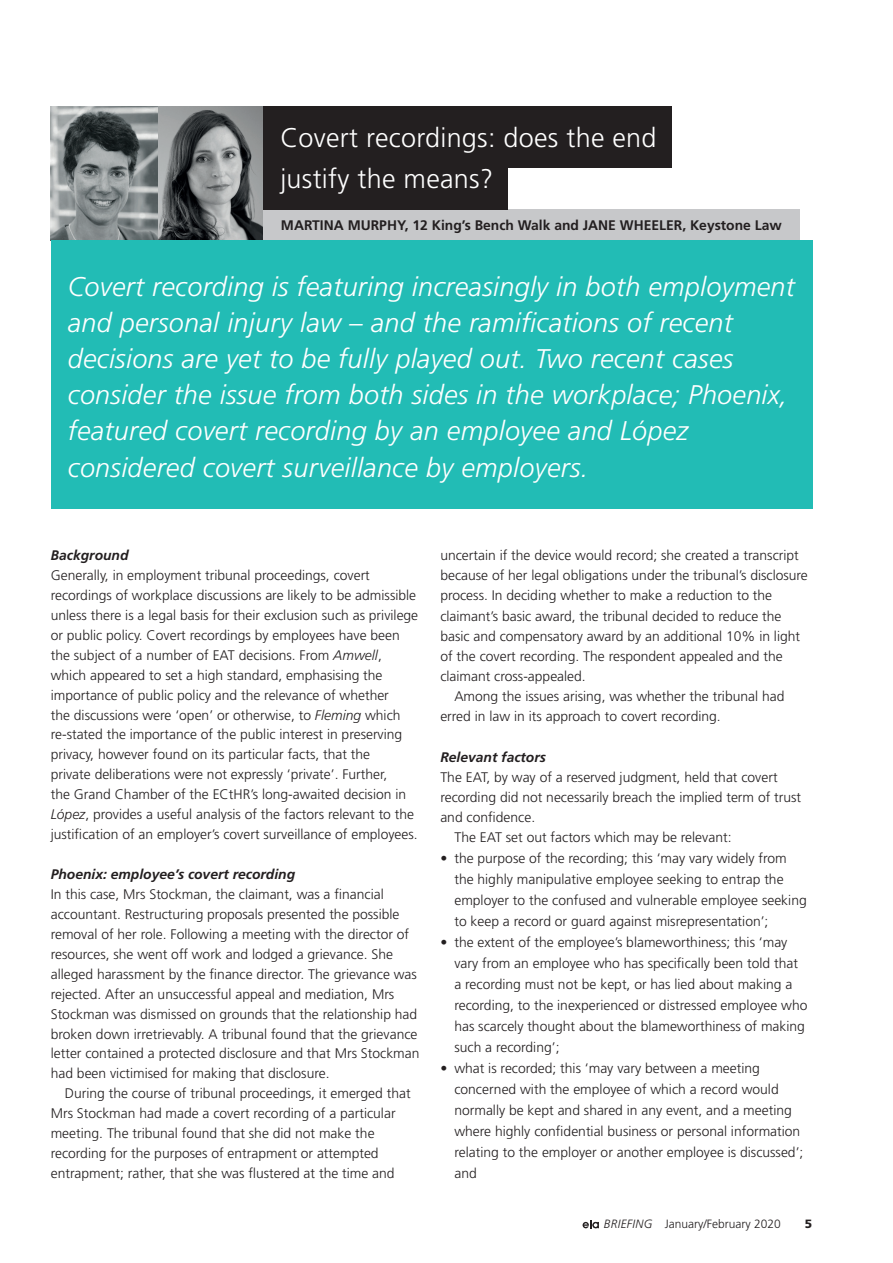
<style>
.page{position:relative;width:893px;height:1263px;background:#fff}
.page>*{position:absolute;margin:0;border:0;box-sizing:border-box;transform-origin:0 0}
.Intro_Text_White{font:italic 300 27px/36.2px "Frutiger LT Std";letter-spacing:.01em;color:#fff}
.Main_Title{font:300 27px/41.2px "Frutiger LT Std";letter-spacing:.01em;color:#fff}
.Body_Text{font:300 13.8px/20px "Frutiger LT Std";color:#231f20}
.Body_Text-2{font:italic 700 13.8px "Frutiger LT Std";color:#231f20}
.Name_and_Practice_Bl{font:700 13.8px "Frutiger LT Std";color:#231f20}
.t1{font:300 12px "Frutiger LT Std";color:#231f20}
.t2{font:900 12px "Frutiger LT Std";color:#231f20}
.s1{font-style:italic}
</style>
<div class="page">
<svg style="left:583px;top:1220px;width:16px;height:8px"></svg>
<img style="left:51px;top:106px;width:212px;height:135px">
<div style="left:263px;top:210px;width:537px;height:41px;background:#c7c8ca"></div>
<svg style="left:51px;top:107px;width:106px;height:134px;background:#7d8485"></svg>
<div style="left:51px;top:241px;width:761px;height:268px;background:#22bcb5"></div>
<div style="left:264px;top:106px;width:408px;height:62px;background:#231f20"></div>
<div style="left:264px;top:161px;width:244px;height:49px;background:#231f20"></div>
<p class="Main_Title" style="left:280px;top:117px;width:378px">Covert recordings: does the end justify the means?</p>
<p class="Name_and_Practice_Bl" style="left:281px;top:217px;width:502px">MARTINA MURPHY, 12 King’s Bench Walk and JANE WHEELER, Keystone Law</p>
<p class="Intro_Text_White" style="left:68px;top:269px;width:729px">Covert recording is featuring increasingly in both employment and personal injury law – and the ramifications of recent decisions are yet to be fully played out. Two recent cases consider the issue from both sides in the workplace; Phoenix, featured covert recording by an employee and López considered covert surveillance by employers.</p>
<p class="Body_Text-2" style="left:51px;top:547px;width:79px">Background</p>
<p class="Body_Text" style="left:51px;top:565px;width:369px">Generally, in employment tribunal proceedings, covert recordings of workplace discussions are likely to be admissible unless there is a legal basis for their exclusion such as privilege or public policy. Covert recordings by employees have been the subject of a number of EAT decisions. From <span class="s1">Amwell</span>, which appeared to set a high standard, emphasising the importance of public policy and the relevance of whether<br>the discussions were ‘open’ or otherwise, to <span class="s1">Fleming</span> which re-stated the importance of the public interest in preserving privacy, however found on its particular facts, that the<br>private deliberations were not expressly ‘private’. Further,<br>the Grand Chamber of the ECtHR’s long-awaited decision in <span class="s1">López</span>, provides a useful analysis of the factors relevant to the justification of an employer’s covert surveillance of employees.</p>
<p class="Body_Text-2" style="left:51px;top:866px;width:246px">Phoenix: employee’s covert recording</p>
<p class="Body_Text" style="left:51px;top:884px;width:370px">In this case, Mrs Stockman, the claimant, was a financial accountant. Restructuring proposals presented the possible removal of her role. Following a meeting with the director of resources, she went off work and lodged a grievance. She alleged harassment by the finance director. The grievance was rejected. After an unsuccessful appeal and mediation, Mrs Stockman was dismissed on grounds that the relationship had broken down irretrievably. A tribunal found that the grievance letter contained a protected disclosure and that Mrs Stockman had been victimised for making that disclosure.</p>
<p class="Body_Text" style="left:51px;top:1084px;width:361px;text-indent:14px">During the course of tribunal proceedings, it emerged that Mrs Stockman had made a covert recording of a particular meeting. The tribunal found that she did not make the recording for the purposes of entrapment or attempted entrapment; rather, that she was flustered at the time and</p>
<p class="Body_Text" style="left:440px;top:545px;width:369px">uncertain if the device would record; she created a transcript because of her legal obligations under the tribunal’s disclosure process. In deciding whether to make a reduction to the claimant’s basic award, the tribunal decided to reduce the basic and compensatory award by an additional 10% in light of the covert recording. The respondent appealed and the claimant cross-appealed.</p>
<p class="Body_Text" style="left:440px;top:686px;width:346px;text-indent:14px">Among the issues arising, was whether the tribunal had erred in law in its approach to covert recording.</p>
<p class="Body_Text-2" style="left:440px;top:749px;width:107px">Relevant factors</p>
<p class="Body_Text" style="left:440px;top:767px;width:362px">The EAT, by way of a reserved judgment, held that covert recording did not necessarily breach the implied term of trust and confidence.</p>
<p class="Body_Text" style="left:454px;top:828px;width:279px">The EAT set out factors which may be relevant:</p>
<p class="Body_Text" style="left:454px;top:848px;width:354px;line-height:21px;text-indent:-14px">• the purpose of the recording; this ‘may vary widely from the highly manipulative employee seeking to entrap the employer to the confused and vulnerable employee seeking to keep a record or guard against misrepresentation’;</p>
<p class="Body_Text" style="left:454px;top:932px;width:355px;line-height:21px;text-indent:-14px">• the extent of the employee’s blameworthiness; this ‘may vary from an employee who has specifically been told that a recording must not be kept, or has lied about making a recording, to the inexperienced or distressed employee who has scarcely thought about the blameworthiness of making such a recording’;</p>
<p class="Body_Text" style="left:454px;top:1058px;width:350px;line-height:21px;text-indent:-14px">• what is recorded; this ‘may vary between a meeting concerned with the employee of which a record would normally be kept and shared in any event, and a meeting where highly confidential business or personal information relating to the employer or another employee is discussed’; and</p>
<p class="t1" style="left:604px;top:1217px;width:179px"><span class="s1">BRIEFING</span> January/February 2020</p>
<p class="t2" style="left:805px;top:1217px;width:9px">5</p>
</div>
